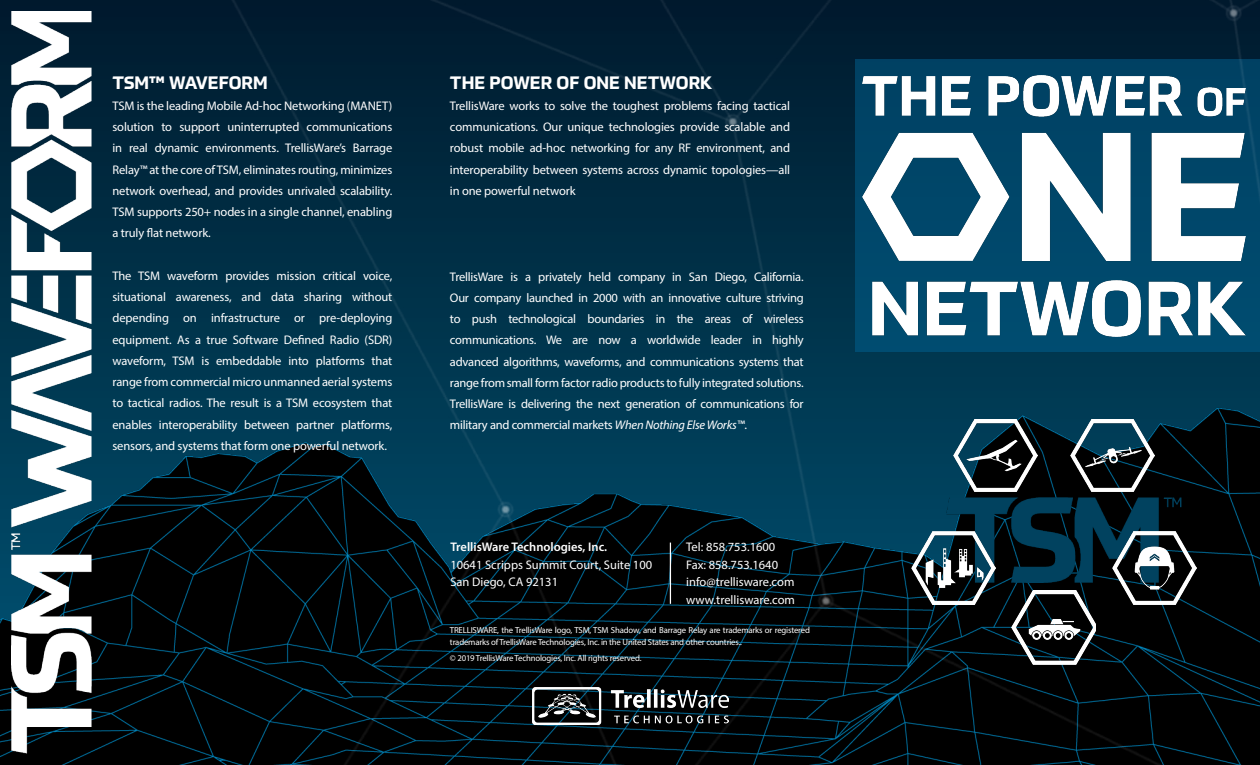
<style>
.page{position:relative;width:1260px;height:765px;background:#fff}
.page>*{position:absolute;margin:0;border:0;box-sizing:border-box;transform-origin:0 0}
.Subhead{font:700 17.5px "Prometo";letter-spacing:.005em;color:#fff}
.Main_Par{font:12.5px/21.2px "Myriad Pro";letter-spacing:-.01em;color:#fff;text-align:justify}
.Main_Par_White{font:12.5px/21.2px "Myriad Pro";letter-spacing:-.02em;color:#fff;text-align:justify}
.Contact_Info{font:12.5px/17.5px "Myriad Pro";color:#fff}
.Main_Par_White-2{font:8.75px/12.5px "Myriad Pro";letter-spacing:-.02em;color:#fff}
.s1{font-style:italic}
.s2{font-weight:600}
</style>
<div class="page">
<img style="left:0;top:0;width:1260px;height:407px">
<img style="left:0;top:407px;width:1260px;height:358px">
<hr style="left:670px;top:543px;width:1px;height:61px;background:#fff">
<div style="left:855px;top:59px;width:405px;height:293px;background:#00476a"></div>
<img style="left:862px;top:75px;width:384px;height:261px">
<img style="left:11px;top:11px;width:80px;height:743px">
<img style="left:946px;top:497px;width:242px;height:86px">
<img style="left:1112px;top:532px;width:84px;height:73px">
<img style="left:954px;top:419px;width:84px;height:73px">
<img style="left:912px;top:532px;width:84px;height:73px">
<img style="left:1070px;top:419px;width:84px;height:73px">
<img style="left:1012px;top:590px;width:84px;height:74px">
<img style="left:533px;top:688px;width:196px;height:36px">
<p class="Subhead" style="left:112px;top:71px;width:157px">TSM™ WAVEFORM</p>
<p class="Main_Par" style="left:112px;top:95px;width:281px">TSM is the leading Mobile Ad-hoc Networking (MANET) solution to support uninterrupted communications in real dynamic environments. TrellisWare’s Barrage Relay™ at the core of TSM, eliminates routing, minimizes network overhead, and provides unrivaled scalability.<br>TSM supports 250+ nodes in a single channel, enabling a truly flat network.</p>
<p class="Main_Par" style="left:112px;top:265px;width:281px">The TSM waveform provides mission critical voice, situational awareness, and data sharing without depending on infrastructure or pre-deploying equipment. As a true Software Defined Radio (SDR) waveform, TSM is embeddable into platforms that range from commercial micro unmanned aerial systems to tactical radios. The result is a TSM ecosystem that enables interoperability between partner platforms, sensors, and systems that form one powerful network.</p>
<p class="Subhead" style="left:450px;top:71px;width:264px">THE POWER OF ONE NETWORK</p>
<p class="Main_Par" style="left:450px;top:95px;width:342px">TrellisWare works to solve the toughest problems facing tactical communications. Our unique technologies provide scalable and robust mobile ad-hoc networking for any RF environment, and interoperability between systems across dynamic topologies—all in one powerful network</p>
<p class="Main_Par_White" style="left:450px;top:266px;width:355px">TrellisWare is a privately held company in San Diego, California.<br>Our company launched in 2000 with an innovative culture striving to push technological boundaries in the areas of wireless communications. We are now a worldwide leader in highly advanced algorithms, waveforms, and communications systems that range from small form factor radio products to fully integrated solutions.<br>TrellisWare is delivering the next generation of communications for military and commercial markets <span class="s1">When Nothing Else Works™</span>.</p>
<p class="Contact_Info" style="left:450px;top:538px;width:203px"><span class="s2">TrellisWare Technologies, Inc.<br></span>10641 Scripps Summit Court, Suite 100<br>San Diego, CA 92131</p>
<p class="Contact_Info" style="left:686px;top:538px;width:110px">Tel: 858.753.1600<br>Fax: 858.753.1640 info@trellisware.com www.trellisware.com</p>
<p class="Main_Par_White-2" style="left:450px;top:623px;width:362px">TRELLISWARE, the TrellisWare logo, TSM, TSM Shadow, and Barrage Relay are trademarks or registered trademarks of TrellisWare Technologies, Inc. in the United States and other countries..</p>
<p class="Main_Par_White-2" style="left:450px;top:652px;width:193px">© 2019 TrellisWare Technologies, Inc. All rights reserved.</p>
</div>
